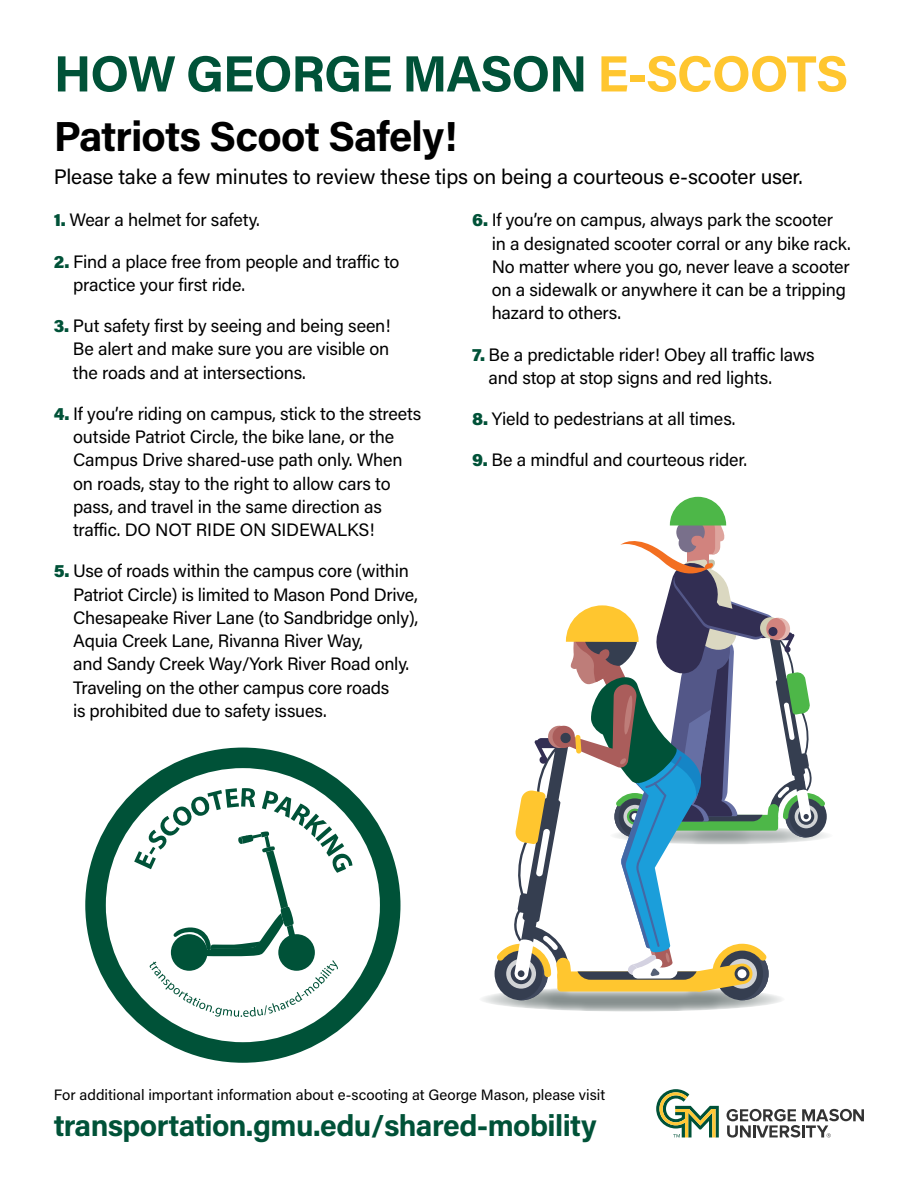
<style>
.page{position:relative;width:918px;height:1188px;background:#fff}
.page>*{position:absolute;margin:0;border:0;box-sizing:border-box;transform-origin:0 0}
.t1{font:700 51px "Acumin Pro";letter-spacing:-.025em;color:#005238}
.t2{font:700 42px "Acumin Pro";letter-spacing:-.02em;color:#000}
.body{font:700 30px "Acumin Pro";letter-spacing:-.02em;color:#005238}
.t3{font:21px "Acumin Pro";letter-spacing:-.01em;color:#000}
.t4{font:18px/23.2px "Acumin Pro";letter-spacing:-.01em;color:#000}
.body-2{font:15px "Acumin Pro";color:#000}
.s1{color:#ffc62f}
.s2{font-weight:900;color:#005238}
</style>
<div class="page">
<svg style="left:786px;top:796px;width:41px;height:42px"></svg>
<svg style="left:482px;top:497px;width:343px;height:515px"></svg>
<div style="left:85px;top:748px;width:315px;height:315px;background:#005238;border-radius:50%"></div>
<div style="left:106px;top:768px;width:274px;height:274px;background:#fff;border-radius:50%"></div>
<svg style="left:134px;top:788px;width:218px;height:229px"></svg>
<div style="left:171px;top:934px;width:36px;height:37px;background:#005238;border-radius:50%"></div>
<div style="left:278px;top:934px;width:37px;height:37px;background:#005238;border-radius:50%"></div>
<svg style="left:656px;top:1089px;width:63px;height:48px"></svg>
<svg style="left:727px;top:1109px;width:137px;height:29px"></svg>
<h1 class="t1" style="left:54px;top:38px;width:796px">HOW GEORGE MASON <span class="s1">E-SCOOTS</span></h1>
<h2 class="t2" style="left:54px;top:107px;width:405px">Patriots Scoot Safely!</h2>
<p class="t3" style="left:54px;top:162px;width:751px">Please take a few minutes to review these tips on being a courteous e-scooter user.</p>
<p class="t4" style="left:54px;top:208px;width:208px"><span class="s2">1.</span> Wear a helmet for safety.</p>
<p class="t4" style="left:73px;top:249px;width:328px;text-indent:-20px"><span class="s2">2.</span> Find a place free from people and traffic to practice your first ride.</p>
<p class="t4" style="left:73px;top:313px;width:319px;text-align:justify;text-indent:-19px"><span class="s2">3.</span> Put safety first by seeing and being seen!<br>Be alert and make sure you are visible on the roads and at intersections.</p>
<p class="t4" style="left:73px;top:401px;width:350px;text-indent:-19px"><span class="s2">4.</span> If you’re riding on campus, stick to the streets outside Patriot Circle, the bike lane, or the Campus Drive shared-use path only. When on roads, stay to the right to allow cars to pass, and travel in the same direction as traffic. DO NOT RIDE ON SIDEWALKS!</p>
<p class="t4" style="left:73px;top:559px;width:347px;text-indent:-19px"><span class="s2">5.</span> Use of roads within the campus core (within Patriot Circle) is limited to Mason Pond Drive, Chesapeake River Lane (to Sandbridge only), Aquia Creek Lane, Rivanna River Way,<br>and Sandy Creek Way/York River Road only.<br>Traveling on the other campus core roads<br>is prohibited due to safety issues.</p>
<p class="t4" style="left:492px;top:208px;width:361px;text-indent:-19px"><span class="s2">6.</span> If you’re on campus, always park the scooter in a designated scooter corral or any bike rack.<br>No matter where you go, never leave a scooter on a sidewalk or anywhere it can be a tripping hazard to others.</p>
<p class="t4" style="left:489px;top:342px;width:328px;text-indent:-16px"><span class="s2">7.</span> Be a predictable rider! Obey all traffic laws and stop at stop signs and red lights.</p>
<p class="t4" style="left:472px;top:406px;width:265px"><span class="s2">8.</span> Yield to pedestrians at all times.</p>
<p class="t4" style="left:472px;top:448px;width:276px"><span class="s2">9.</span> Be a mindful and courteous rider.</p>
<p class="body-2" style="left:54px;top:1085px;width:553px">For additional important information about e-scooting at George Mason, please visit</p>
<p class="body" style="left:54px;top:1105px;width:544px">transportation.gmu.edu/shared-mobility</p>
</div>
